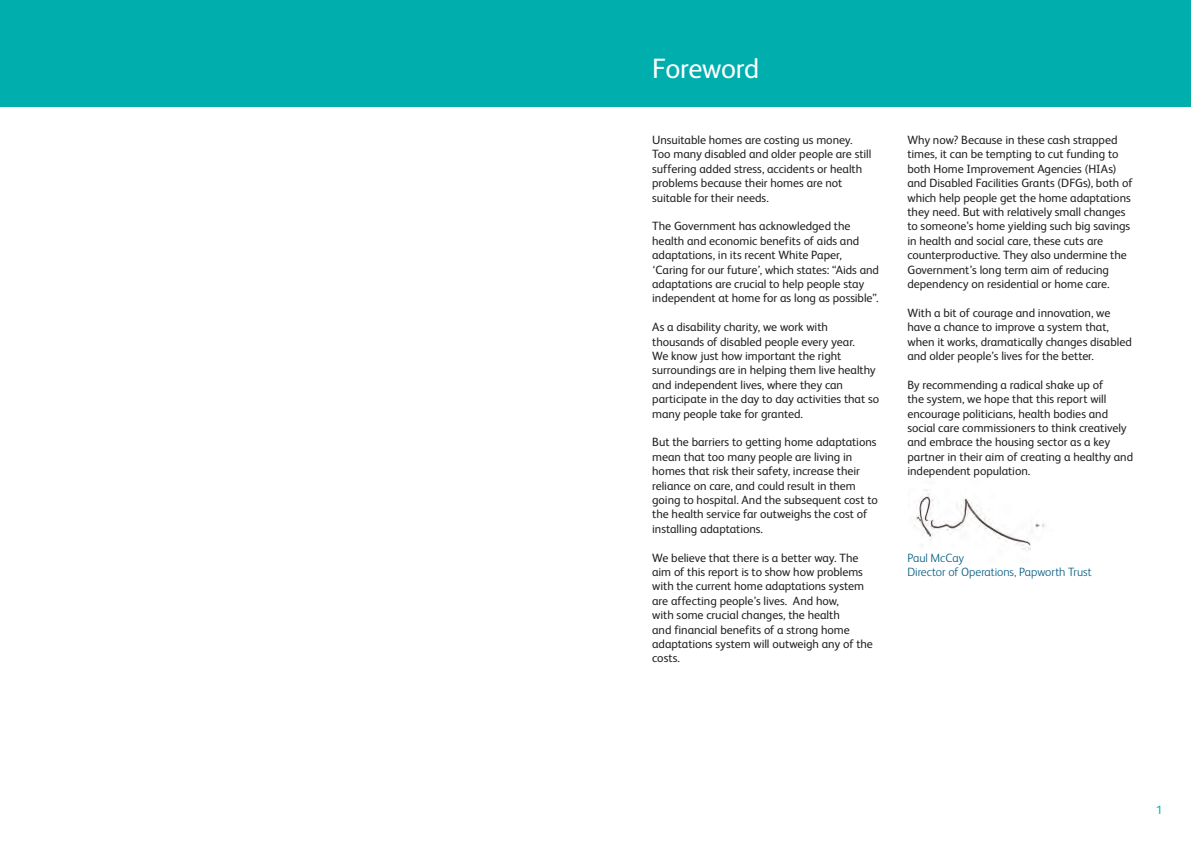
<style>
.page{position:relative;width:1191px;height:842px;background:#fff}
.page>*{position:absolute;margin:0;border:0;box-sizing:border-box;transform-origin:0 0}
.t1{font:28px "FS Albert";letter-spacing:-.015em;color:#fff}
.t2{font:12px/14.4px "FS Albert";letter-spacing:-.005em;color:#231f20}
.t3{font:300 12px "FS Albert";letter-spacing:-.005em;color:#005b7f}
.t4{font:12px "FS Albert";color:#00afad}
</style>
<div class="page">
<div style="left:0;top:0;width:604px;height:107px;background:#00afad"></div>
<div style="left:587px;top:0;width:604px;height:107px;background:#00afad"></div>
<img style="left:914px;top:489px;width:131px;height:61px">
<p class="t1" style="left:652px;top:50px;width:108px">Foreword</p>
<p class="t2" style="left:652px;top:132px;width:221px">Unsuitable homes are costing us money.<br>Too many disabled and older people are still suffering added stress, accidents or health problems because their homes are not suitable for their needs.</p>
<p class="t2" style="left:652px;top:218px;width:228px">The Government has acknowledged the health and economic benefits of aids and adaptations, in its recent White Paper, ‘Caring for our future’, which states: “Aids and adaptations are crucial to help people stay independent at home for as long as possible”.</p>
<p class="t2" style="left:652px;top:319px;width:228px">As a disability charity, we work with thousands of disabled people every year.<br>We know just how important the right surroundings are in helping them live healthy and independent lives, where they can participate in the day to day activities that so many people take for granted.</p>
<p class="t2" style="left:652px;top:434px;width:227px">But the barriers to getting home adaptations mean that too many people are living in homes that risk their safety, increase their reliance on care, and could result in them going to hospital. And the subsequent cost to the health service far outweighs the cost of installing adaptations.</p>
<p class="t2" style="left:652px;top:550px;width:222px">We believe that there is a better way. The aim of this report is to show how problems with the current home adaptations system are affecting people’s lives. And how,<br>with some crucial changes, the health<br>and financial benefits of a strong home adaptations system will outweigh any of the costs.</p>
<p class="t2" style="left:907px;top:132px;width:227px">Why now? Because in these cash strapped times, it can be tempting to cut funding to both Home Improvement Agencies (HIAs) and Disabled Facilities Grants (DFGs), both of which help people get the home adaptations they need. But with relatively small changes to someone’s home yielding such big savings in health and social care, these cuts are counterproductive. They also undermine the Government’s long term aim of reducing dependency on residential or home care.</p>
<p class="t2" style="left:907px;top:305px;width:226px">With a bit of courage and innovation, we have a chance to improve a system that, when it works, dramatically changes disabled and older people’s lives for the better.</p>
<p class="t2" style="left:907px;top:377px;width:227px">By recommending a radical shake up of<br>the system, we hope that this report will encourage politicians, health bodies and social care commissioners to think creatively and embrace the housing sector as a key partner in their aim of creating a healthy and independent population.</p>
<p class="t3" style="left:907px;top:550px;width:58px">Paul McCay</p>
<p class="t3" style="left:907px;top:564px;width:186px">Director of Operations, Papworth Trust</p>
<p class="t4" style="left:1156px;top:801px;width:8px">1</p>
</div>
